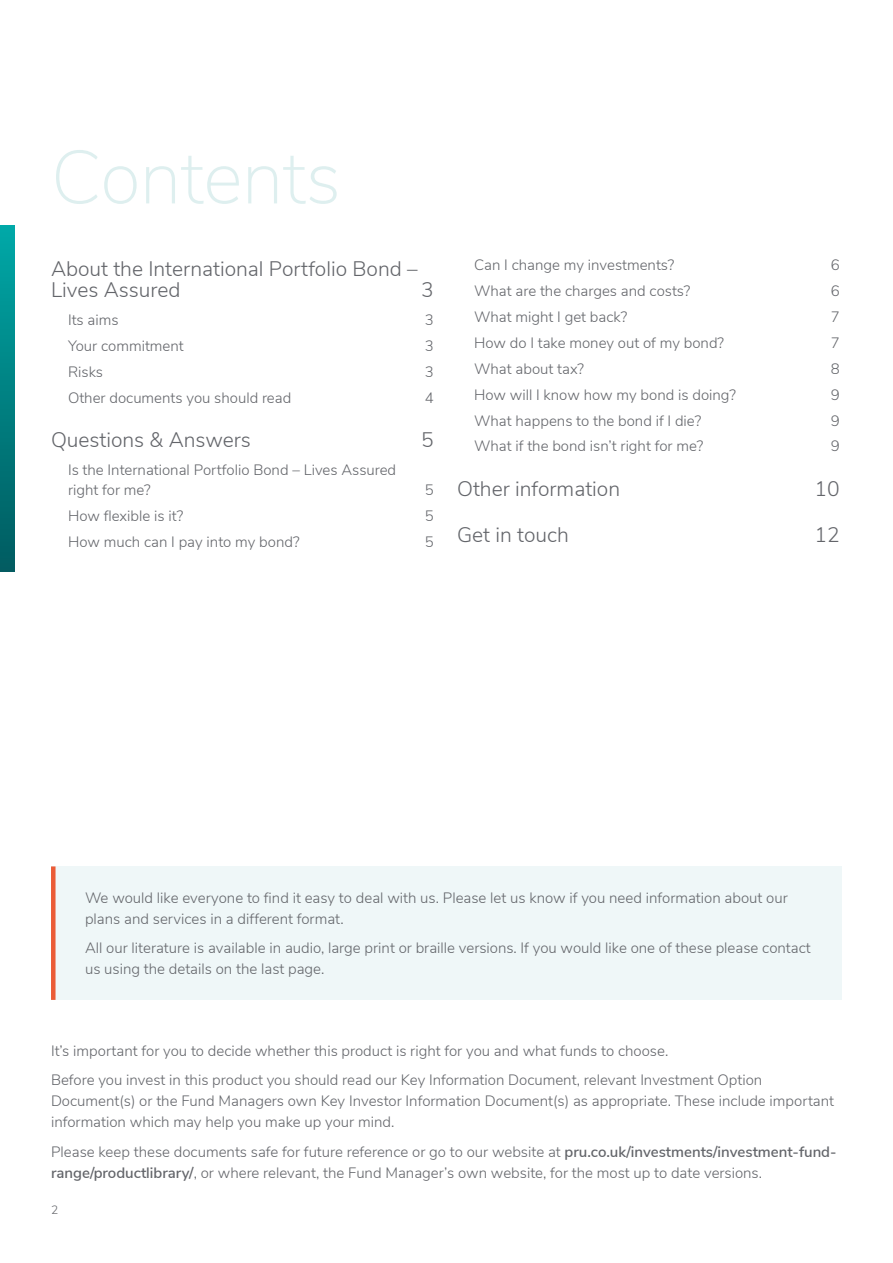
<style>
.page{position:relative;width:893px;height:1263px;background:#fff}
.page>*{position:absolute;margin:0;border:0;box-sizing:border-box;transform-origin:0 0}
.Contents_heading{font:200 75px "Nunito Sans";letter-spacing:-.01em;color:#deefef}
.t1{font:300 21px/21px "Nunito Sans";color:#63656a}
.Body{font:300 15px/21px "Nunito Sans";color:#63656a}
.t2{font:300 12px "Nunito Sans";color:#63656a}
.s1{font-weight:600}
</style>
<div class="page">
<svg style="left:0;top:225px;width:15px;height:346px;background:#008182"></svg>
<div style="left:51px;top:866px;width:791px;height:134px;background:#eff7f8"></div>
<div style="left:51px;top:866px;width:5px;height:134px;background:#eb5c37"></div>
<p class="Contents_heading" style="left:51px;top:123px;width:292px">Contents</p>
<p class="t1" style="left:51px;top:257px;width:368px">About the International Portfolio Bond –<br>Lives Assured</p>
<p class="t1" style="left:421px;top:278px;width:14px">3</p>
<p class="Body" style="left:68px;top:309px;width:52px">Its aims</p>
<p class="Body" style="left:425px;top:309px;width:10px">3</p>
<p class="Body" style="left:68px;top:335px;width:117px">Your commitment</p>
<p class="Body" style="left:425px;top:335px;width:10px">3</p>
<p class="Body" style="left:68px;top:360px;width:37px">Risks</p>
<p class="Body" style="left:425px;top:360px;width:10px">3</p>
<p class="Body" style="left:68px;top:386px;width:225px">Other documents you should read</p>
<p class="Body" style="left:425px;top:386px;width:10px">4</p>
<p class="t1" style="left:51px;top:428px;width:201px">Questions &amp; Answers</p>
<p class="t1" style="left:421px;top:428px;width:14px">5</p>
<p class="Body" style="left:68px;top:459px;width:330px;line-height:19.5px">Is the International Portfolio Bond – Lives Assured right for me?</p>
<p class="Body" style="left:425px;top:478px;width:10px">5</p>
<p class="Body" style="left:68px;top:504px;width:117px">How flexible is it?</p>
<p class="Body" style="left:425px;top:504px;width:10px">5</p>
<p class="Body" style="left:68px;top:530px;width:233px">How much can I pay into my bond?</p>
<p class="Body" style="left:425px;top:530px;width:10px">5</p>
<p class="Body" style="left:474px;top:254px;width:202px">Can I change my investments?</p>
<p class="Body" style="left:831px;top:254px;width:10px">6</p>
<p class="Body" style="left:474px;top:280px;width:218px">What are the charges and costs?</p>
<p class="Body" style="left:831px;top:280px;width:10px">6</p>
<p class="Body" style="left:474px;top:305px;width:155px">What might I get back?</p>
<p class="Body" style="left:831px;top:305px;width:10px">7</p>
<p class="Body" style="left:474px;top:331px;width:251px">How do I take money out of my bond?</p>
<p class="Body" style="left:831px;top:331px;width:10px">7</p>
<p class="Body" style="left:474px;top:357px;width:111px">What about tax?</p>
<p class="Body" style="left:831px;top:357px;width:10px">8</p>
<p class="Body" style="left:474px;top:383px;width:263px">How will I know how my bond is doing?</p>
<p class="Body" style="left:831px;top:383px;width:10px">9</p>
<p class="Body" style="left:474px;top:409px;width:229px">What happens to the bond if I die?</p>
<p class="Body" style="left:831px;top:409px;width:10px">9</p>
<p class="Body" style="left:474px;top:435px;width:231px">What if the bond isn’t right for me?</p>
<p class="Body" style="left:831px;top:435px;width:10px">9</p>
<p class="t1" style="left:457px;top:477px;width:165px">Other information</p>
<p class="t1" style="left:815px;top:477px;width:27px">10</p>
<p class="t1" style="left:457px;top:523px;width:113px">Get in touch</p>
<p class="t1" style="left:815px;top:523px;width:27px">12</p>
<p class="Body" style="left:85px;top:886px;width:704px">We would like everyone to find it easy to deal with us. Please let us know if you need information about our plans and services in a different format.</p>
<p class="Body" style="left:85px;top:937px;width:727px">All our literature is available in audio, large print or braille versions. If you would like one of these please contact us using the details on the last page.</p>
<p class="Body" style="left:51px;top:1039px;width:619px">It’s important for you to decide whether this product is right for you and what funds to choose.</p>
<p class="Body" style="left:51px;top:1069px;width:785px">Before you invest in this product you should read our Key Information Document, relevant Investment Option<br>Document(s) or the Fund Managers own Key Investor Information Document(s) as appropriate. These include important information which may help you make up your mind.</p>
<p class="Body" style="left:51px;top:1140px;width:787px">Please keep these documents safe for future reference or go to our website at <span class="s1">pru.co.uk/investments/investment-fund&shy;range/productlibrary/</span>, or where relevant, the Fund Manager’s own website, for the most up to date versions.</p>
<p class="t2" style="left:51px;top:1201px;width:9px">2</p>
</div>
